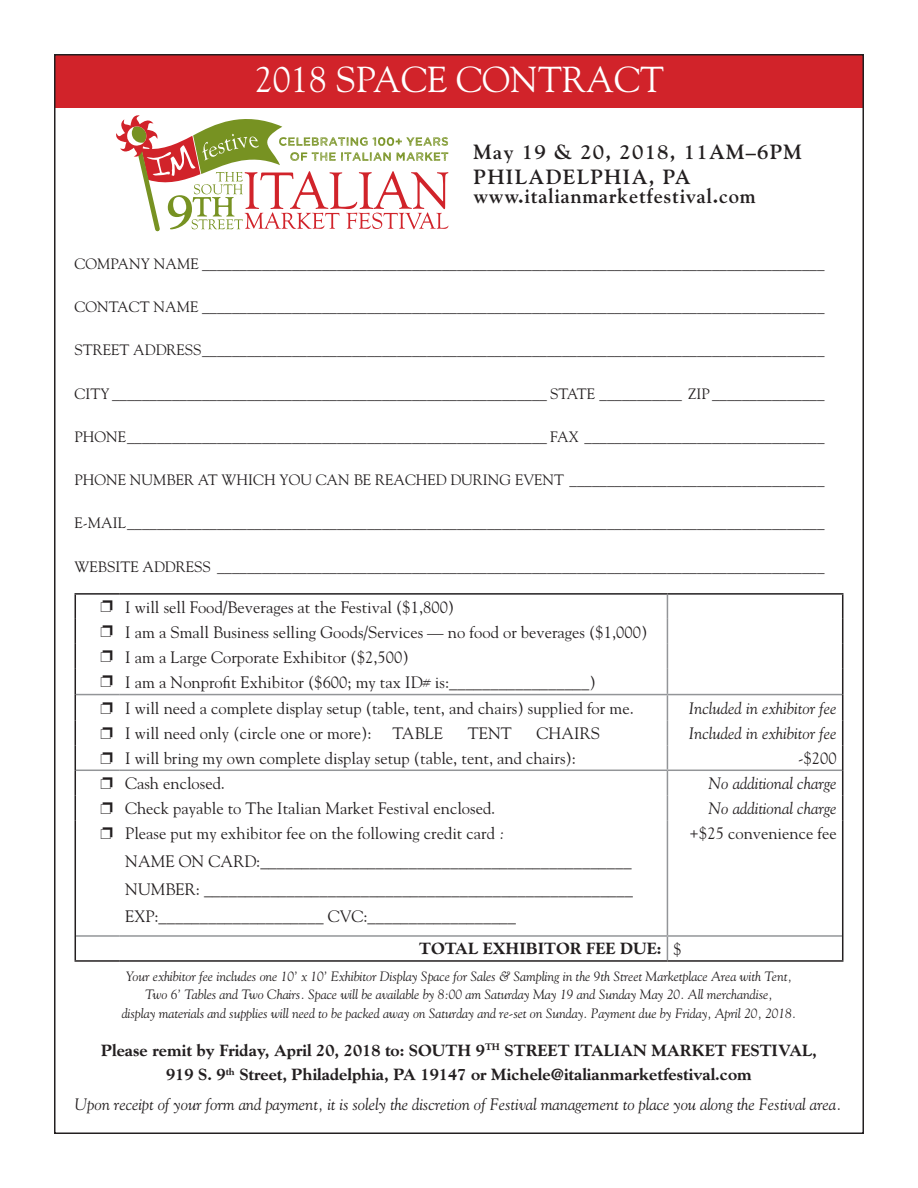
<style>
.page{position:relative;width:918px;height:1188px;background:#fff}
.page>*{position:absolute;margin:0;border:0;box-sizing:border-box;transform-origin:0 0}
.t1{font:36px "Goudy";color:#fff}
.t2{font:700 20.55px/24.6px "Goudy";letter-spacing:.06em;color:#231f20}
.t3{font:700 20.55px "Goudy";letter-spacing:.03em;color:#231f20}
.t4{font:16.5px/25px "Goudy";color:#231f20}
.t5{font:italic 16.5px "Goudy";letter-spacing:-.005em;color:#231f20}
.t6{font:800 16.5px/24.5px "Goudy";color:#231f20;text-align:center}
.t7{font:15px "Goudy";color:#231f20}
.t8{font:italic 13.5px/18.5px "Goudy";letter-spacing:-.005em;color:#231f20;text-align:center}
.s1{font-style:italic}
.s2{font-weight:400}
</style>
<div class="page">
<div style="left:54px;top:54px;width:810px;height:54px;background:#d1232a"></div>
<svg style="left:116px;top:115px;width:332px;height:116px"></svg>
<hr style="left:75px;top:593px;width:44px;height:2px;background:#231f20">
<hr style="left:119px;top:593px;width:548px;height:2px;background:#231f20">
<hr style="left:667px;top:593px;width:176px;height:2px;background:#231f20">
<hr style="left:75px;top:820px;width:1px;height:116px;background:#231f20">
<hr style="left:842px;top:820px;width:1px;height:116px;background:#231f20">
<svg style="left:75px;top:936px;width:1px;height:24px"></svg>
<svg style="left:842px;top:936px;width:1px;height:24px"></svg>
<hr style="left:75px;top:960px;width:44px;height:2px;background:#231f20">
<hr style="left:119px;top:960px;width:548px;height:2px;background:#231f20">
<hr style="left:667px;top:960px;width:176px;height:2px;background:#231f20">
<svg style="left:75px;top:595px;width:1px;height:225px"></svg>
<svg style="left:842px;top:595px;width:1px;height:225px"></svg>
<hr style="left:76px;top:694px;width:43px;height:1px;background:#939598">
<hr style="left:119px;top:694px;width:548px;height:1px;background:#939598">
<hr style="left:667px;top:694px;width:175px;height:1px;background:#939598">
<hr style="left:76px;top:770px;width:43px;height:1px;background:#939598">
<hr style="left:119px;top:770px;width:548px;height:1px;background:#939598">
<hr style="left:667px;top:770px;width:175px;height:1px;background:#939598">
<hr style="left:76px;top:935px;width:43px;height:2px;background:#939598">
<hr style="left:119px;top:935px;width:548px;height:2px;background:#939598">
<hr style="left:667px;top:935px;width:175px;height:2px;background:#939598">
<svg style="left:667px;top:595px;width:1px;height:225px"></svg>
<hr style="left:667px;top:820px;width:1px;height:115px;background:#939598">
<svg style="left:667px;top:937px;width:1px;height:23px"></svg>
<h1 class="t1" style="left:255px;top:57px;width:411px">2018 SPACE CONTRACT</h1>
<h2 class="t2" style="left:474px;top:140px;width:330px">May 19 &amp; 20, 2018, 11AM–6PM<br>PHILADELPHIA, PA</h2>
<h2 class="t3" style="left:474px;top:184px;width:284px">www.italianmarketfestival.com</h2>
<p class="t7" style="left:75px;top:254px;width:751px">COMPANY NAME ___________________________________________________________________________________</p>
<p class="t7" style="left:75px;top:298px;width:752px">CONTACT NAME ___________________________________________________________________________________</p>
<p class="t7" style="left:75px;top:341px;width:751px">STREET ADDRESS___________________________________________________________________________________</p>
<p class="t7" style="left:75px;top:384px;width:751px">CITY __________________________________________________________ STATE ___________ ZIP _______________</p>
<p class="t7" style="left:75px;top:427px;width:751px">PHONE________________________________________________________ FAX ________________________________</p>
<p class="t7" style="left:75px;top:471px;width:752px">PHONE NUMBER AT WHICH YOU CAN BE REACHED DURING EVENT __________________________________</p>
<p class="t7" style="left:75px;top:514px;width:751px">E-MAIL_____________________________________________________________________________________________</p>
<p class="t7" style="left:75px;top:557px;width:751px">WEBSITE ADDRESS _________________________________________________________________________________</p>
<p class="t4" style="left:125px;top:594px;width:524px">I will sell Food/Beverages at the Festival ($1,800)<br>I am a Small Business selling Goods/Services — no food or beverages ($1,000)<br>I am a Large Corporate Exhibitor ($2,500)<br>I am a Nonprofit Exhibitor ($600; my tax ID# is:_________________)</p>
<p class="t4" style="left:125px;top:696px;width:510px">I will need a complete display setup (table, tent, and chairs) supplied for me.</p>
<p class="t5" style="left:689px;top:699px;width:149px">Included in exhibitor fee</p>
<p class="t4" style="left:125px;top:721px;width:248px">I will need only (circle one or more):</p>
<p class="t4" style="left:392px;top:721px;width:52px">TABLE</p>
<p class="t4" style="left:468px;top:721px;width:46px">TENT</p>
<p class="t4" style="left:537px;top:721px;width:65px">CHAIRS</p>
<p class="t5" style="left:689px;top:724px;width:149px">Included in exhibitor fee</p>
<p class="t4" style="left:125px;top:745px;width:452px">I will bring my own complete display setup (table, tent, and chairs):</p>
<p class="t4" style="left:798px;top:745px;width:40px">-$200</p>
<p class="t4" style="left:125px;top:770px;width:101px">Cash enclosed.</p>
<p class="t5" style="left:708px;top:774px;width:130px">No additional charge</p>
<p class="t4" style="left:125px;top:795px;width:372px">Check payable to The Italian Market Festival enclosed.</p>
<p class="t5" style="left:708px;top:798px;width:130px">No additional charge</p>
<p class="t4" style="left:125px;top:819px;width:509px;line-height:27.8px">Please put my exhibitor fee on the following credit card <span class="s1">:<br></span>NAME ON CARD:_____________________________________________ NUMBER: ____________________________________________________ EXP:____________________ CVC:__________________</p>
<p class="t4" style="left:689px;top:820px;width:149px">+$25 convenience fee</p>
<p class="t6" style="left:419px;top:937px;width:264px">TOTAL EXHIBITOR FEE DUE: <span class="s2">$</span></p>
<p class="t8" style="left:122px;top:967px;width:676px">Your exhibitor fee includes one 10’ x 10’ Exhibitor Display Space for Sales &amp; Sampling in the 9th Street Marketplace Area with Tent,<br>Two 6’ Tables and Two Chairs. Space will be available by 8:00 am Saturday May 19 and Sunday May 20. All merchandise,<br>display materials and supplies will need to be packed away on Saturday and re-set on Sunday. Payment due by Friday, April 20, 2018.</p>
<p class="t6" style="left:101px;top:1038px;width:717px">Please remit by Friday, April 20, 2018 to: SOUTH 9<sup>TH</sup> STREET ITALIAN MARKET FESTIVAL,<br>919 S. 9<sup>th</sup> Street, Philadelphia, PA 19147 or Michele@italianmarketfestival.com</p>
<p class="t5" style="left:75px;top:1095px;width:769px">Upon receipt of your form and payment, it is solely the discretion of Festival management to place you along the Festival area.</p>
</div>
